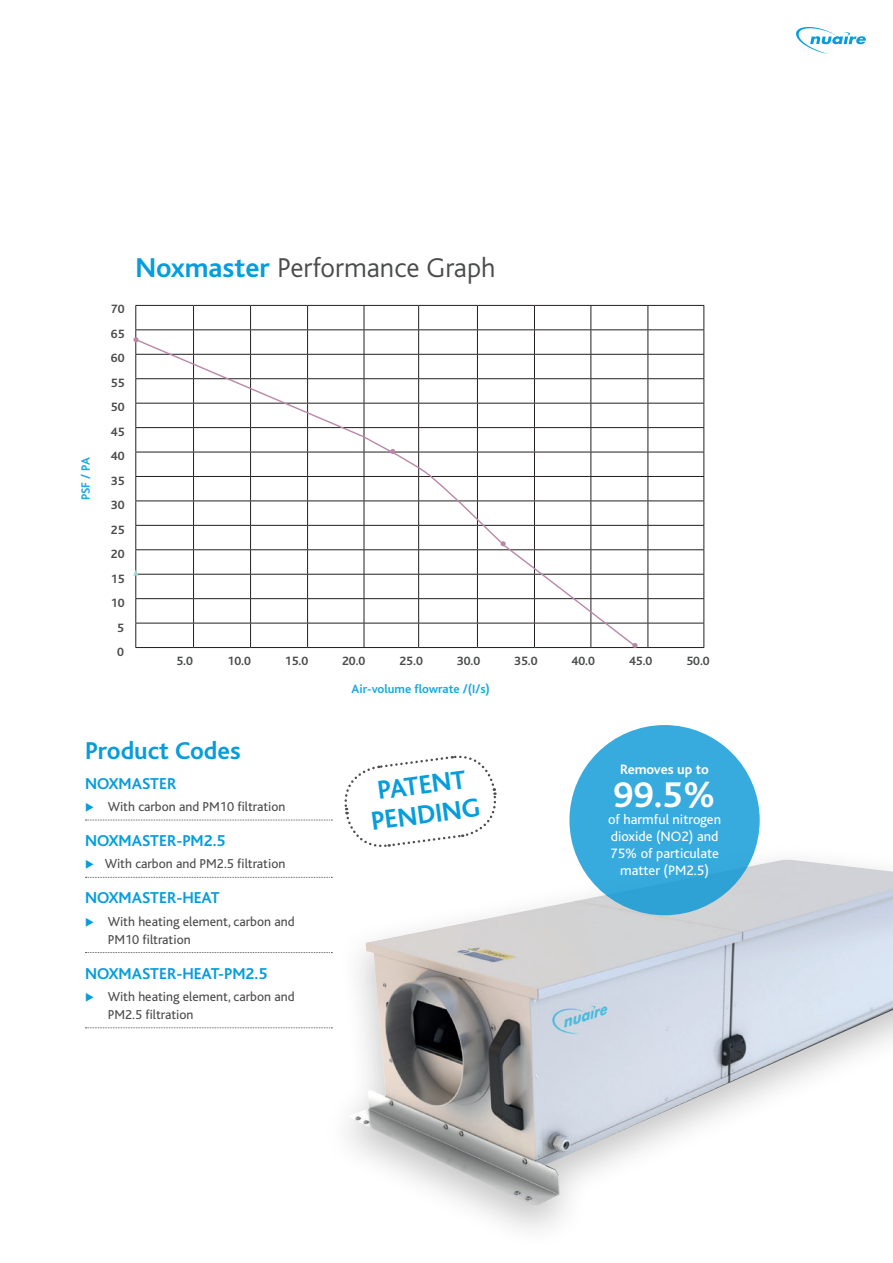
<style>
.page{position:relative;width:893px;height:1263px;background:#fff}
.page>*{position:absolute;margin:0;border:0;box-sizing:border-box;transform-origin:0 0}
.t1{font:700 37.35px "Bliss";color:#fff}
.t2{font:300 28.5px "Bliss";color:#4b4c4d}
.t3{font:700 27.15px/29.5px "Bliss";color:#069ddc;text-align:center}
.t4{font:700 25.5px "Bliss";color:#069ddc}
.t5{font:700 16.5px "Bliss";color:#069ddc}
.t6{font:14.25px/17.1px "Bliss";color:#fff;text-align:center}
.t7{font:700 14.25px "Bliss";color:#fff}
.t8{font:13.5px/18px "Bliss";color:#4b4c4d}
.t9{font:700 12.6px "Bliss";color:#4b4c4d}
.t10{font:700 12.6px "Bliss";color:#1ba7df}
.s1{font-weight:700;color:#069ddc}
.s2{color:#069ddc}
</style>
<div class="page">
<hr style="left:135px;top:305px;width:59px;height:1px;background:#231f20">
<hr style="left:194px;top:305px;width:57px;height:1px;background:#231f20">
<hr style="left:251px;top:305px;width:57px;height:1px;background:#231f20">
<hr style="left:308px;top:305px;width:56px;height:1px;background:#231f20">
<hr style="left:364px;top:305px;width:55px;height:1px;background:#231f20">
<hr style="left:419px;top:305px;width:58px;height:1px;background:#231f20">
<hr style="left:477px;top:305px;width:57px;height:1px;background:#231f20">
<hr style="left:534px;top:305px;width:57px;height:1px;background:#231f20">
<hr style="left:591px;top:305px;width:57px;height:1px;background:#231f20">
<hr style="left:648px;top:305px;width:56px;height:1px;background:#231f20">
<hr style="left:135px;top:329px;width:59px;height:1px;background:#231f20">
<hr style="left:194px;top:329px;width:57px;height:1px;background:#231f20">
<hr style="left:251px;top:329px;width:57px;height:1px;background:#231f20">
<hr style="left:308px;top:329px;width:56px;height:1px;background:#231f20">
<hr style="left:364px;top:329px;width:55px;height:1px;background:#231f20">
<hr style="left:419px;top:329px;width:58px;height:1px;background:#231f20">
<hr style="left:477px;top:329px;width:57px;height:1px;background:#231f20">
<hr style="left:534px;top:329px;width:57px;height:1px;background:#231f20">
<hr style="left:591px;top:329px;width:57px;height:1px;background:#231f20">
<hr style="left:648px;top:329px;width:56px;height:1px;background:#231f20">
<hr style="left:591px;top:354px;width:57px;height:1px;background:#231f20">
<hr style="left:648px;top:354px;width:56px;height:1px;background:#231f20">
<hr style="left:591px;top:378px;width:57px;height:1px;background:#231f20">
<hr style="left:648px;top:378px;width:56px;height:1px;background:#231f20">
<hr style="left:591px;top:403px;width:57px;height:1px;background:#231f20">
<hr style="left:648px;top:403px;width:56px;height:1px;background:#231f20">
<hr style="left:591px;top:427px;width:57px;height:1px;background:#231f20">
<hr style="left:648px;top:427px;width:56px;height:1px;background:#231f20">
<hr style="left:591px;top:452px;width:57px;height:1px;background:#231f20">
<hr style="left:648px;top:452px;width:56px;height:1px;background:#231f20">
<hr style="left:591px;top:476px;width:57px;height:1px;background:#231f20">
<hr style="left:648px;top:476px;width:56px;height:1px;background:#231f20">
<hr style="left:591px;top:501px;width:57px;height:1px;background:#231f20">
<hr style="left:648px;top:501px;width:56px;height:1px;background:#231f20">
<hr style="left:591px;top:525px;width:57px;height:1px;background:#231f20">
<hr style="left:648px;top:525px;width:56px;height:1px;background:#231f20">
<hr style="left:591px;top:549px;width:57px;height:1px;background:#231f20">
<hr style="left:648px;top:549px;width:56px;height:1px;background:#231f20">
<hr style="left:591px;top:574px;width:57px;height:1px;background:#231f20">
<hr style="left:648px;top:574px;width:56px;height:1px;background:#231f20">
<hr style="left:591px;top:598px;width:57px;height:1px;background:#231f20">
<hr style="left:648px;top:598px;width:56px;height:1px;background:#231f20">
<svg style="left:193px;top:306px;width:1px;height:32px"></svg>
<svg style="left:250px;top:306px;width:1px;height:32px"></svg>
<svg style="left:307px;top:306px;width:1px;height:32px"></svg>
<svg style="left:364px;top:306px;width:1px;height:32px"></svg>
<svg style="left:418px;top:306px;width:1px;height:32px"></svg>
<svg style="left:477px;top:306px;width:1px;height:32px"></svg>
<svg style="left:534px;top:306px;width:1px;height:32px"></svg>
<hr style="left:591px;top:623px;width:57px;height:1px;background:#231f20">
<svg style="left:591px;top:306px;width:1px;height:32px"></svg>
<hr style="left:648px;top:623px;width:56px;height:1px;background:#231f20">
<svg style="left:648px;top:306px;width:1px;height:341px"></svg>
<svg style="left:704px;top:306px;width:1px;height:341px"></svg>
<hr style="left:591px;top:647px;width:57px;height:1px;background:#231f20">
<hr style="left:648px;top:647px;width:56px;height:1px;background:#231f20">
<svg style="left:135px;top:338px;width:503px;height:310px"></svg>
<svg style="left:390px;top:449px;width:5px;height:5px"></svg>
<svg style="left:501px;top:541px;width:5px;height:5px"></svg>
<svg style="left:632px;top:643px;width:5px;height:5px"></svg>
<svg style="left:133px;top:306px;width:6px;height:341px"></svg>
<svg style="left:796px;top:27px;width:70px;height:27px"></svg>
<svg style="left:85px;top:820px;width:247px;height:1px"></svg>
<svg style="left:85px;top:877px;width:234px;height:1px"></svg>
<svg style="left:85px;top:952px;width:234px;height:1px"></svg>
<svg style="left:85px;top:1027px;width:234px;height:1px"></svg>
<img style="left:348px;top:860px;width:545px;height:345px">
<div style="left:569px;top:725px;width:191px;height:190px;background:#37abdd;border-radius:50%"></div>
<svg style="left:344px;top:755px;width:153px;height:92px"></svg>
<p class="t10" style="left:79px;top:500px;width:44px;rotate:-90deg">PSF / PA</p>
<p class="t9" style="left:111px;top:303px;width:15px">70</p>
<p class="t9" style="left:111px;top:327px;width:15px">65</p>
<p class="t9" style="left:111px;top:352px;width:15px">60</p>
<p class="t9" style="left:111px;top:376px;width:15px">55</p>
<p class="t9" style="left:111px;top:401px;width:15px">50</p>
<p class="t9" style="left:111px;top:425px;width:15px">45</p>
<p class="t9" style="left:111px;top:450px;width:15px">40</p>
<p class="t9" style="left:111px;top:474px;width:15px">35</p>
<p class="t9" style="left:111px;top:499px;width:15px">30</p>
<p class="t9" style="left:111px;top:523px;width:15px">25</p>
<p class="t9" style="left:111px;top:548px;width:15px">20</p>
<p class="t9" style="left:111px;top:572px;width:15px">15</p>
<p class="t9" style="left:111px;top:596px;width:15px">10</p>
<p class="t9" style="left:117px;top:621px;width:8px">5</p>
<p class="t9" style="left:117px;top:645px;width:8px">0</p>
<h2 class="t2" style="left:135px;top:253px;width:362px"><span class="s1">Noxmaster</span> Performance Graph</h2>
<p class="t9" style="left:176px;top:654px;width:18px">5.0</p>
<p class="t9" style="left:228px;top:654px;width:25px">10.0</p>
<p class="t9" style="left:285px;top:654px;width:25px">15.0</p>
<p class="t9" style="left:342px;top:654px;width:25px">20.0</p>
<p class="t9" style="left:399px;top:654px;width:25px">25.0</p>
<p class="t9" style="left:457px;top:654px;width:25px">30.0</p>
<p class="t9" style="left:514px;top:654px;width:25px">35.0</p>
<p class="t9" style="left:572px;top:654px;width:25px">40.0</p>
<p class="t9" style="left:629px;top:654px;width:25px">45.0</p>
<p class="t9" style="left:686px;top:654px;width:25px">50.0</p>
<p class="t10" style="left:352px;top:682px;width:140px">Air-volume flowrate /(I/s)</p>
<h3 class="t4" style="left:85px;top:737px;width:157px">Product Codes</h3>
<p class="t5" style="left:85px;top:775px;width:93px">NOXMASTER</p>
<p class="t8" style="left:85px;top:798px;width:202px"><span class="s2">◆</span> With carbon and PM10 filtration</p>
<p class="t5" style="left:85px;top:832px;width:142px">NOXMASTER-PM2.5</p>
<p class="t8" style="left:85px;top:855px;width:202px"><span class="s2">◆</span> With carbon and PM2.5 filtration</p>
<p class="t5" style="left:85px;top:889px;width:136px">NOXMASTER-HEAT</p>
<p class="t8" style="left:108px;top:912px;width:188px;text-indent:-23px"><span class="s2">◆</span> With heating element, carbon and<br>PM10 filtration</p>
<p class="t5" style="left:85px;top:965px;width:184px">NOXMASTER-HEAT-PM2.5</p>
<p class="t8" style="left:108px;top:988px;width:188px;text-indent:-23px"><span class="s2">◆</span> With heating element, carbon and<br>PM2.5 filtration</p>
<h3 class="t3" style="left:366px;top:777px;width:111px;rotate:-7deg">PATENT<br>PENDING</h3>
<p class="t7" style="left:620px;top:762px;width:90px">Removes up to</p>
<h1 class="t1" style="left:613px;top:775px;width:104px">99.5%</h1>
<p class="t6" style="left:608px;top:811px;width:115px">of harmful nitrogen dioxide (NO2) and<br>75% of particulate matter (PM2.5)</p>
</div>
